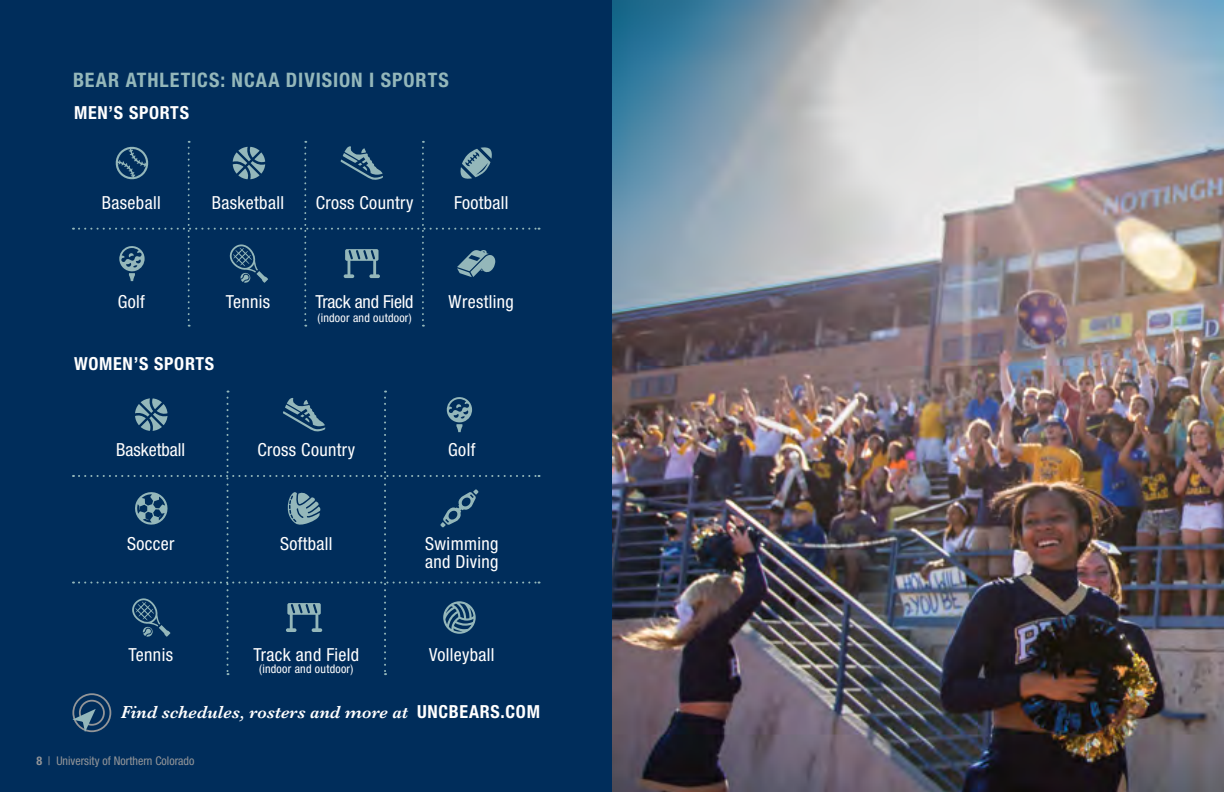
<style>
.page{position:relative;width:1224px;height:792px;background:#fff}
.page>*{position:absolute;margin:0;border:0;box-sizing:border-box;transform-origin:0 0}
.t1{font:700 condensed 20px "Helvetica Neue LT Std";letter-spacing:.05em;color:#94b7ba}
.t2{font:condensed 18px/18px "Helvetica Neue LT Std";letter-spacing:.02em;color:#fff}
.t3{font:italic 600 18px "Baskerville";color:#fff}
.t4{font:700 condensed 18px "Helvetica Neue LT Std";letter-spacing:.04em;color:#fff}
.t5{font:condensed 18px "Helvetica Neue LT Std";letter-spacing:-.01em;color:#fff}
.t6{font:condensed 18px "Helvetica Neue LT Std";color:#fff}
.t7{font:condensed 12px "Helvetica Neue LT Std";letter-spacing:.02em;color:#fff}
.t8{font:condensed 12px "Helvetica Neue LT Std";color:#939598}
.s1{font-family:"Helvetica Neue LT Std";font-weight:700;font-style:normal;font-stretch:condensed}
.s2{font-weight:700}
</style>
<div class="page">
<div style="left:0;top:0;width:694px;height:792px;background:#002d5b"></div>
<img style="left:612px;top:0;width:612px;height:792px">
<div style="left:79px;top:700px;width:26px;height:26px;border:2px solid #939598;border-radius:50%"></div>
<div style="left:72px;top:693px;width:39px;height:39px;border:2px solid #939598;border-radius:50%"></div>
<svg style="left:72px;top:709px;width:24px;height:23px"></svg>
<svg style="left:73px;top:391px;width:467px;height:284px"></svg>
<svg style="left:73px;top:141px;width:467px;height:186px"></svg>
<p class="t1" style="left:73px;top:67px;width:377px">BEAR ATHLETICS: NCAA DIVISION I SPORTS</p>
<p class="t4" style="left:74px;top:102px;width:116px">MEN’S SPORTS</p>
<p class="t2" style="left:102px;top:193px;width:60px">Baseball</p>
<p class="t2" style="left:212px;top:193px;width:74px">Basketball</p>
<p class="t2" style="left:316px;top:193px;width:99px">Cross Country</p>
<p class="t2" style="left:454px;top:193px;width:56px">Football</p>
<p class="t2" style="left:118px;top:292px;width:29px">Golf</p>
<p class="t2" style="left:226px;top:292px;width:46px">Tennis</p>
<p class="t5" style="left:316px;top:291px;width:100px">Track and Field</p>
<p class="t7" style="left:318px;top:311px;width:96px">(indoor and outdoor)</p>
<p class="t4" style="left:74px;top:352px;width:142px">WOMEN’S SPORTS</p>
<p class="t2" style="left:449px;top:292px;width:67px">Wrestling</p>
<p class="t6" style="left:116px;top:439px;width:70px">Basketball</p>
<p class="t2" style="left:258px;top:441px;width:99px">Cross Country</p>
<p class="t2" style="left:448px;top:441px;width:29px">Golf</p>
<p class="t2" style="left:127px;top:534px;width:49px">Soccer</p>
<p class="t2" style="left:280px;top:534px;width:54px">Softball</p>
<p class="t2" style="left:425px;top:534px;width:75px">Swimming and Diving</p>
<p class="t2" style="left:129px;top:646px;width:46px">Tennis</p>
<p class="t2" style="left:254px;top:646px;width:107px">Track and Field</p>
<p class="t7" style="left:259px;top:662px;width:96px">(indoor and outdoor)</p>
<p class="t2" style="left:429px;top:646px;width:67px">Volleyball</p>
<p class="t3" style="left:121px;top:700px;width:421px">Find schedules, rosters and more at <span class="s1">UNCBEARS.COM</span></p>
<p class="t8" style="left:36px;top:753px;width:160px"><span class="s2">8</span> | University of Northern Colorado</p>
</div>
